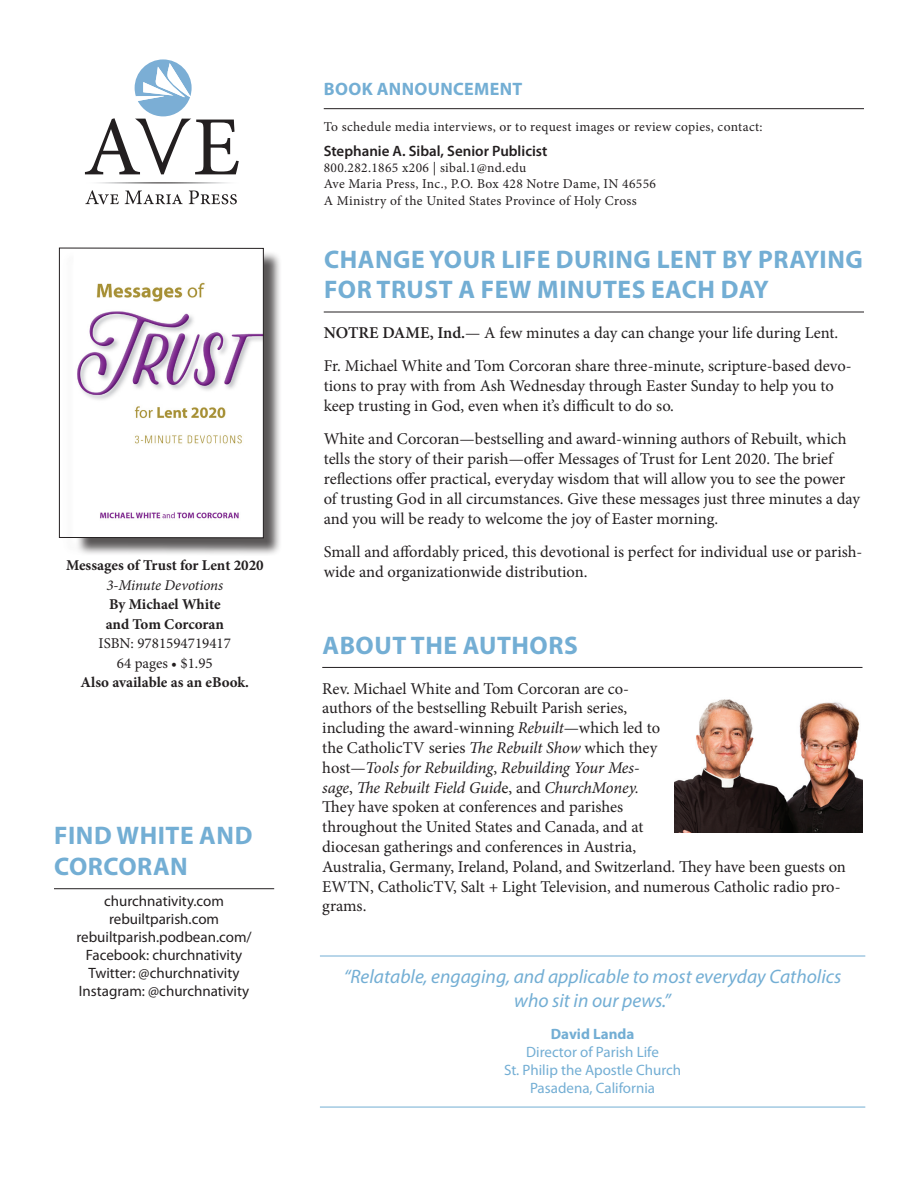
<style>
.page{position:relative;width:918px;height:1188px;background:#fff}
.page>*{position:absolute;margin:0;border:0;box-sizing:border-box;transform-origin:0 0}
.Headline{font:700 25.5px/30.6px "Myriad Pro";letter-spacing:.02em;color:#73aed4}
.Pull_Quote{font:italic 19.5px/23.4px "Myriad Pro";color:#73aed4;text-align:center}
.Announcement__Title{font:700 18px "Myriad Pro";letter-spacing:.02em;color:#73aed4}
.Body_Copy{font:16.5px/19.8px "Minion Pro";color:#231f20}
.Pull_Quote_Attributi{font:15px "Myriad Pro";color:#231f20}
.Book_Info__Additiona{font:700 15px/19.5px "Minion Pro";color:#231f20;text-align:center}
.Pull_Quote-2{font:15px/18px "Myriad Pro";color:#73aed4;text-align:center}
.Publicist_Title{font:600 15px "Myriad Pro";color:#231f20}
.Book_Info__Additiona-2{font:15px "Minion Pro";color:#231f20}
.Announcement__Copy{font:13.5px "Minion Pro";letter-spacing:.025em;color:#231f20}
.s1{font-weight:600}
.s2{font-weight:400;font-style:italic}
.s3{font-weight:400}
.s4{font-style:italic}
.s5{font-weight:700}
</style>
<div class="page">
<svg style="left:85px;top:59px;width:154px;height:115px"></svg>
<svg style="left:85px;top:190px;width:34px;height:14px"></svg>
<svg style="left:125px;top:191px;width:58px;height:13px"></svg>
<svg style="left:189px;top:191px;width:48px;height:13px"></svg>
<hr style="left:324px;top:312px;width:540px;height:1px;background:#231f20">
<div style="left:62px;top:250px;width:220px;height:307px;background:#231f20;opacity:.75"></div>
<img style="left:73px;top:250px;width:189px;height:286px">
<div style="left:59px;top:248px;width:205px;height:290px;border:1px solid #231f20"></div>
<hr style="left:322px;top:667px;width:540px;height:1px;background:#231f20">
<hr style="left:324px;top:108px;width:540px;height:1px;background:#231f20">
<hr style="left:320px;top:956px;width:545px;height:1px;background:#73aed4">
<hr style="left:320px;top:1107px;width:545px;height:1px;background:#73aed4">
<img style="left:674px;top:699px;width:188px;height:134px">
<hr style="left:54px;top:888px;width:220px;height:1px;background:#231f20">
<p class="Announcement__Title" style="left:324px;top:77px;width:200px">BOOK ANNOUNCEMENT</p>
<p class="Announcement__Copy" style="left:324px;top:118px;width:440px">To schedule media interviews, or to request images or review copies, contact:</p>
<p class="Publicist_Title" style="left:324px;top:141px;width:225px">Stephanie A. Sibal, Senior Publicist</p>
<p class="Announcement__Copy" style="left:324px;top:159px;width:204px">800.282.1865 x206 | sibal.1@nd.edu</p>
<p class="Announcement__Copy" style="left:324px;top:175px;width:334px">Ave Maria Press, Inc., P.O. Box 428 Notre Dame, IN 46556</p>
<p class="Announcement__Copy" style="left:324px;top:191px;width:314px">A Ministry of the United States Province of Holy Cross</p>
<p class="Headline" style="left:324px;top:243px;width:540px">CHANGE YOUR LIFE DURING LENT BY PRAYING<br>FOR TRUST A FEW MINUTES EACH DAY</p>
<p class="Body_Copy" style="left:324px;top:323px;width:516px"><span class="s1">NOTRE DAME, Ind.</span>— A few minutes a day can change your life during Lent.</p>
<p class="Body_Copy" style="left:324px;top:356px;width:529px">Fr. Michael White and Tom Corcoran share three-minute, scripture-based devo&shy;tions to pray with from Ash Wednesday through Easter Sunday to help you to keep trusting in God, even when it’s difficult to do so.</p>
<p class="Body_Copy" style="left:324px;top:429px;width:538px">White and Corcoran—bestselling and award-winning authors of Rebuilt, which tells the story of their parish—offer Messages of Trust for Lent 2020. The brief reflections offer practical, everyday wisdom that will allow you to see the power of trusting God in all circumstances. Give these messages just three minutes a day and you will be ready to welcome the joy of Easter morning.</p>
<p class="Body_Copy" style="left:324px;top:542px;width:540px">Small and affordably priced, this devotional is perfect for individual use or parish-</p>
<p class="Book_Info__Additiona" style="left:66px;top:556px;width:199px">Messages of Trust for Lent 2020</p>
<p class="Body_Copy" style="left:324px;top:562px;width:265px">wide and organizationwide distribution.</p>
<p class="Book_Info__Additiona" style="left:99px;top:575px;width:134px"><span class="s2">3-Minute Devotions<br></span>By Michael White and Tom Corcoran<br><span class="s3">ISBN: 9781594719417</span></p>
<p class="Book_Info__Additiona-2" style="left:117px;top:653px;width:97px">64 pages • $1.95</p>
<p class="Book_Info__Additiona" style="left:81px;top:673px;width:170px">Also available as an eBook.</p>
<p class="Headline" style="left:323px;top:629px;width:257px">ABOUT THE AUTHORS</p>
<p class="Body_Copy" style="left:322px;top:679px;width:525px">Rev. Michael White and Tom Corcoran are co-<br>authors of the bestselling Rebuilt Parish series,<br>including the award-winning <span class="s4">Rebuilt</span>—which led to<br>the CatholicTV series <span class="s4">The Rebuilt Show</span> which they<br>host—<span class="s4">Tools for Rebuilding</span>, <span class="s4">Rebuilding Your Mes-<br>sage</span>, <span class="s4">The Rebuilt Field Guid</span>e, and <span class="s4">ChurchMoney.<br></span>They have spoken at conferences and parishes<br>throughout the United States and Canada, and at<br>diocesan gatherings and conferences in Austria,<br>Australia, Germany, Ireland, Poland, and Switzerland. They have been guests on EWTN, CatholicTV, Salt + Light Television, and numerous Catholic radio pro&shy;grams.</p>
<p class="Headline" style="left:54px;top:820px;width:200px">FIND WHITE AND<br>CORCORAN</p>
<p class="Pull_Quote_Attributi" style="left:104px;top:892px;width:121px">churchnativity.com</p>
<p class="Pull_Quote_Attributi" style="left:109px;top:910px;width:112px">rebuiltparish.com</p>
<p class="Pull_Quote_Attributi" style="left:77px;top:928px;width:177px">rebuiltparish.podbean.com/</p>
<p class="Pull_Quote_Attributi" style="left:86px;top:946px;width:158px">Facebook: churchnativity</p>
<p class="Pull_Quote_Attributi" style="left:89px;top:964px;width:153px">Twitter: @churchnativity</p>
<p class="Pull_Quote_Attributi" style="left:79px;top:982px;width:172px">Instagram: @churchnativity</p>
<p class="Pull_Quote" style="left:344px;top:965px;width:499px">“Relatable, engaging, and applicable to most everyday Catholics who sit in our pews.”</p>
<p class="Pull_Quote-2" style="left:504px;top:1025px;width:179px"><span class="s5">David Landa<br></span>Director of Parish Life<br>St. Philip the Apostle Church<br>Pasadena, California</p>
</div>
